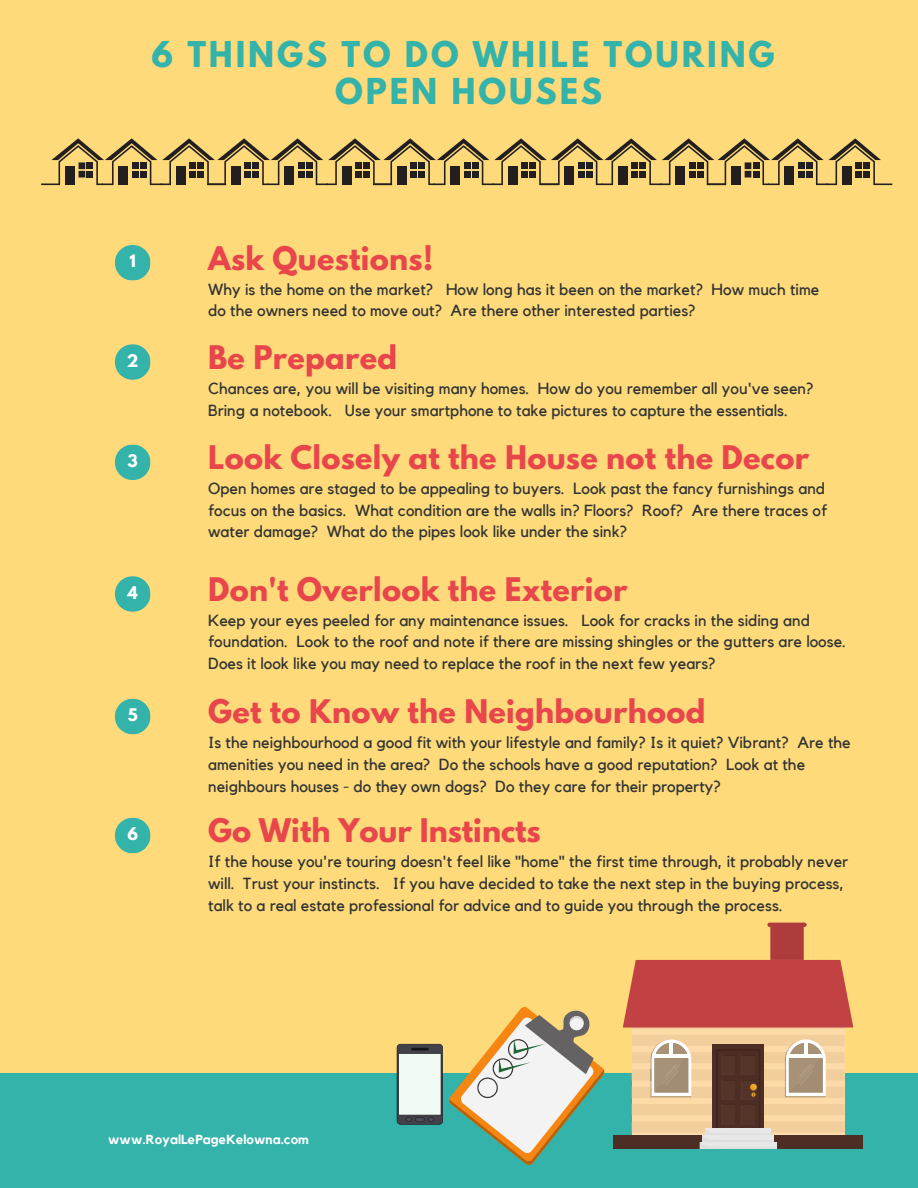
<style>
.page{position:relative;width:918px;height:1188px;background:#ffda7b}
.page>*{position:absolute;margin:0;border:0;box-sizing:border-box;transform-origin:0 0}
.t1{font:700 31.65px "League Spartan";letter-spacing:.09em;color:#33b3a9}
.t2{font:700 31.5px "League Spartan";letter-spacing:.09em;color:#33b3a9}
.t3{font:700 28.8px "League Spartan";letter-spacing:.01em;color:#e8464b}
.t4{font:16.05px/21.6px "Kollektif";letter-spacing:.005em;color:#303332}
.t5{font:700 15.45px "League Spartan";color:#fff}
.t6{font:700 13.05px "Kollektif";letter-spacing:.005em;color:#fff}
</style>
<div class="page">
<div style="left:0;top:1073px;width:918px;height:115px;background:#33b3a9"></div>
<svg style="left:115px;top:245px;width:36px;height:36px"></svg>
<svg style="left:115px;top:344px;width:36px;height:36px"></svg>
<svg style="left:115px;top:444px;width:36px;height:36px"></svg>
<svg style="left:115px;top:576px;width:36px;height:36px"></svg>
<svg style="left:115px;top:699px;width:36px;height:35px"></svg>
<svg style="left:115px;top:818px;width:36px;height:35px"></svg>
<svg style="left:41px;top:138px;width:851px;height:47px"></svg>
<div style="left:118px;top:166px;width:10px;height:19px;background:#231f1f"></div>
<div style="left:132px;top:162px;width:7px;height:7px;background:#231f1f"></div>
<div style="left:140px;top:162px;width:7px;height:7px;background:#231f1f"></div>
<div style="left:132px;top:171px;width:7px;height:7px;background:#231f1f"></div>
<div style="left:140px;top:171px;width:7px;height:7px;background:#231f1f"></div>
<div style="left:632px;top:1013px;width:212px;height:122px;background:#fcdba8"></div>
<div style="left:632px;top:1017px;width:212px;height:12px;background:#f1ce9c"></div>
<svg style="left:623px;top:960px;width:230px;height:68px;background:#c54b47"></svg>
<div style="left:770px;top:926px;width:34px;height:34px;background:#af3c3c"></div>
<hr style="left:767px;top:923px;width:40px;height:4px;background:#af3c3c;border-radius:2px">
<div style="left:613px;top:1135px;width:250px;height:14px;background:#4d2e24"></div>
<svg style="left:632px;top:1035px;width:212px;height:114px"></svg>
<svg style="left:397px;top:1007px;width:208px;height:158px"></svg>
<h2 class="t2" style="left:151px;top:39px;width:625px">6 THINGS TO DO WHILE TOURING</h2>
<h1 class="t1" style="left:335px;top:76px;width:269px">OPEN HOUSES</h1>
<p class="t5" style="left:129px;top:253px;width:8px">1</p>
<p class="t5" style="left:127px;top:353px;width:13px">2</p>
<p class="t5" style="left:128px;top:453px;width:12px">3</p>
<p class="t5" style="left:128px;top:585px;width:12px">4</p>
<p class="t5" style="left:128px;top:707px;width:11px">5</p>
<p class="t5" style="left:127px;top:826px;width:12px">6</p>
<h3 class="t3" style="left:208px;top:244px;width:227px">Ask Questions!</h3>
<p class="t4" style="left:208px;top:279px;width:613px">Why is the home on the market? How long has it been on the market? How much time do the owners need to move out? Are there other interested parties?</p>
<h3 class="t3" style="left:208px;top:343px;width:191px">Be Prepared</h3>
<p class="t4" style="left:208px;top:378px;width:607px">Chances are, you will be visiting many homes. How do you remember all you've seen?<br>Bring a notebook. Use your smartphone to take pictures to capture the essentials.</p>
<h3 class="t3" style="left:208px;top:443px;width:602px">Look Closely at the House not the Decor</h3>
<p class="t4" style="left:208px;top:478px;width:620px;text-align:justify">Open homes are staged to be appealing to buyers. Look past the fancy furnishings and focus on the basics. What condition are the walls in? Floors? Roof? Are there traces of water damage? What do the pipes look like under the sink?</p>
<h3 class="t3" style="left:208px;top:575px;width:421px">Don't Overlook the Exterior</h3>
<p class="t4" style="left:208px;top:610px;width:639px">Keep your eyes peeled for any maintenance issues. Look for cracks in the siding and foundation. Look to the roof and note if there are missing shingles or the gutters are loose.<br>Does it look like you may need to replace the roof in the next few years?</p>
<h3 class="t3" style="left:208px;top:698px;width:499px">Get to Know the Neighbourhood</h3>
<p class="t4" style="left:208px;top:733px;width:644px">Is the neighbourhood a good fit with your lifestyle and family? Is it quiet? Vibrant? Are the amenities you need in the area? Do the schools have a good reputation? Look at the neighbours houses - do they own dogs? Do they care for their property?</p>
<h3 class="t3" style="left:208px;top:817px;width:334px">Go With Your Instincts</h3>
<p class="t4" style="left:208px;top:852px;width:642px">If the house you're touring doesn't feel like "home" the first time through, it probably never will. Trust your instincts. If you have decided to take the next step in the buying process, talk to a real estate professional for advice and to guide you through the process.</p>
<p class="t6" style="left:108px;top:1134px;width:202px">www.RoyalLePageKelowna.com</p>
</div>
